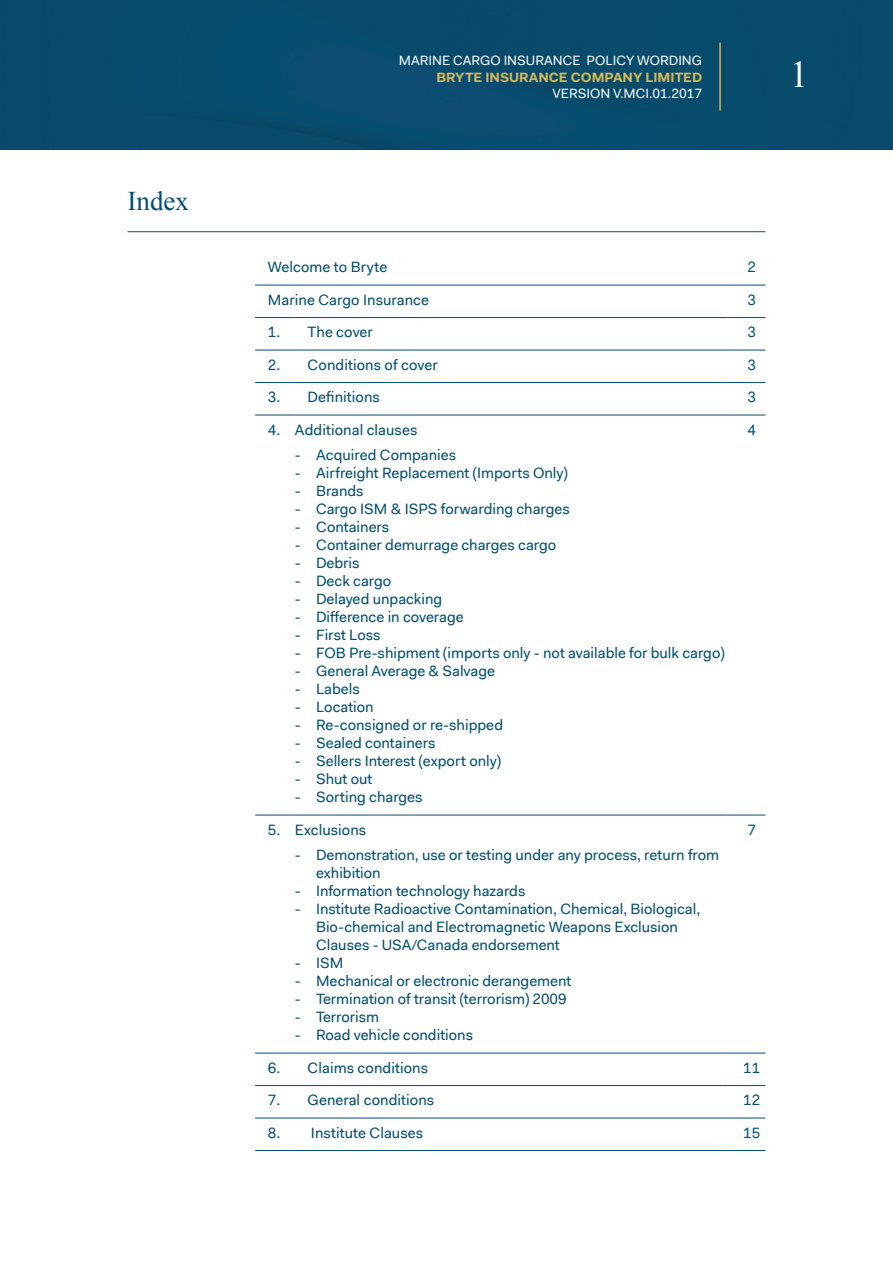
<style>
.page{position:relative;width:893px;height:1263px;background:#fff}
.page>*{position:absolute;margin:0;border:0;box-sizing:border-box;transform-origin:0 0}
.t1{font:37.5px "Times New Roman";color:#fff}
.Index_head{font:27px "Times New Roman";color:#004e73}
._1__-_10_pt__Normal{font:15px/18px "Fakt Pro";color:#004e73}
.Table_of_Contents{font:15px "Fakt Pro";letter-spacing:.005em;color:#004e73}
.t2{font:13.5px "Fakt Pro";color:#fff}
.t3{font:700 13.5px "Fakt Pro";color:#d4b957}
</style>
<div class="page">
<div style="left:0;top:0;width:893px;height:150px;background:#084b6b"></div>
<hr style="left:719px;top:43px;width:2px;height:68px;background:#d4b957">
<hr style="left:128px;top:231px;width:637px;height:1px;background:#004e73">
<hr style="left:255px;top:285px;width:40px;height:1px;background:#004e73">
<hr style="left:295px;top:285px;width:432px;height:1px;background:#004e73">
<hr style="left:727px;top:285px;width:38px;height:1px;background:#004e73">
<hr style="left:255px;top:317px;width:40px;height:1px;background:#004e73">
<hr style="left:295px;top:317px;width:432px;height:1px;background:#004e73">
<hr style="left:727px;top:317px;width:38px;height:1px;background:#004e73">
<hr style="left:255px;top:350px;width:40px;height:1px;background:#004e73">
<hr style="left:295px;top:350px;width:432px;height:1px;background:#004e73">
<hr style="left:727px;top:350px;width:38px;height:1px;background:#004e73">
<hr style="left:255px;top:382px;width:40px;height:1px;background:#004e73">
<hr style="left:295px;top:382px;width:432px;height:1px;background:#004e73">
<hr style="left:727px;top:382px;width:38px;height:1px;background:#004e73">
<hr style="left:255px;top:415px;width:40px;height:1px;background:#004e73">
<hr style="left:295px;top:415px;width:432px;height:1px;background:#004e73">
<hr style="left:727px;top:415px;width:38px;height:1px;background:#004e73">
<hr style="left:255px;top:815px;width:40px;height:1px;background:#004e73">
<hr style="left:295px;top:815px;width:432px;height:1px;background:#004e73">
<hr style="left:727px;top:815px;width:38px;height:1px;background:#004e73">
<hr style="left:255px;top:1053px;width:40px;height:1px;background:#004e73">
<hr style="left:295px;top:1053px;width:432px;height:1px;background:#004e73">
<hr style="left:727px;top:1053px;width:38px;height:1px;background:#004e73">
<hr style="left:255px;top:1085px;width:40px;height:1px;background:#004e73">
<hr style="left:295px;top:1085px;width:432px;height:1px;background:#004e73">
<hr style="left:727px;top:1085px;width:38px;height:1px;background:#004e73">
<hr style="left:255px;top:1118px;width:40px;height:1px;background:#004e73">
<hr style="left:295px;top:1118px;width:432px;height:1px;background:#004e73">
<hr style="left:727px;top:1118px;width:38px;height:1px;background:#004e73">
<hr style="left:255px;top:1150px;width:40px;height:1px;background:#004e73">
<hr style="left:295px;top:1150px;width:432px;height:1px;background:#004e73">
<hr style="left:727px;top:1150px;width:38px;height:1px;background:#004e73">
<p class="Index_head" style="left:128px;top:183px;width:63px">Index</p>
<p class="t2" style="left:399px;top:52px;width:305px">MARINE CARGO INSURANCE POLICY WORDING</p>
<p class="t3" style="left:436px;top:68px;width:267px">BRYTE INSURANCE COMPANY LIMITED</p>
<p class="t2" style="left:552px;top:84px;width:151px">VERSION V.MCI.01.2017</p>
<p class="t1" style="left:790px;top:49px;width:20px">1</p>
<p class="Table_of_Contents" style="left:268px;top:257px;width:121px">Welcome to Bryte</p>
<p class="Table_of_Contents" style="left:747px;top:257px;width:10px">2</p>
<p class="Table_of_Contents" style="left:268px;top:290px;width:163px">Marine Cargo Insurance</p>
<p class="Table_of_Contents" style="left:747px;top:290px;width:10px">3</p>
<p class="Table_of_Contents" style="left:268px;top:322px;width:14px">1.</p>
<p class="Table_of_Contents" style="left:308px;top:322px;width:67px">The cover</p>
<p class="Table_of_Contents" style="left:747px;top:322px;width:10px">3</p>
<p class="Table_of_Contents" style="left:268px;top:355px;width:14px">2.</p>
<p class="Table_of_Contents" style="left:308px;top:355px;width:132px">Conditions of cover</p>
<p class="Table_of_Contents" style="left:747px;top:355px;width:10px">3</p>
<p class="Table_of_Contents" style="left:268px;top:387px;width:14px">3.</p>
<p class="Table_of_Contents" style="left:308px;top:387px;width:74px">Definitions</p>
<p class="Table_of_Contents" style="left:747px;top:387px;width:10px">3</p>
<p class="Table_of_Contents" style="left:268px;top:420px;width:14px">4.</p>
<p class="Table_of_Contents" style="left:295px;top:420px;width:124px">Additional clauses</p>
<p class="_1__-_10_pt__Normal" style="left:295px;top:446px;width:163px">- Acquired Companies</p>
<p class="_1__-_10_pt__Normal" style="left:295px;top:464px;width:275px">- Airfreight Replacement (Imports Only)</p>
<p class="_1__-_10_pt__Normal" style="left:295px;top:482px;width:70px">- Brands</p>
<p class="_1__-_10_pt__Normal" style="left:295px;top:500px;width:277px">- Cargo ISM &amp; ISPS forwarding charges</p>
<p class="_1__-_10_pt__Normal" style="left:295px;top:518px;width:96px">- Containers</p>
<p class="_1__-_10_pt__Normal" style="left:295px;top:536px;width:263px">- Container demurrage charges cargo</p>
<p class="_1__-_10_pt__Normal" style="left:295px;top:554px;width:66px">- Debris</p>
<p class="_1__-_10_pt__Normal" style="left:295px;top:572px;width:98px">- Deck cargo</p>
<p class="_1__-_10_pt__Normal" style="left:295px;top:590px;width:149px">- Delayed unpacking</p>
<p class="_1__-_10_pt__Normal" style="left:295px;top:608px;width:170px">- Difference in coverage</p>
<p class="_1__-_10_pt__Normal" style="left:295px;top:626px;width:87px">- First Loss</p>
<p class="_1__-_10_pt__Normal" style="left:295px;top:644px;width:431px">- FOB Pre-shipment (imports only - not available for bulk cargo)</p>
<p class="_1__-_10_pt__Normal" style="left:295px;top:662px;width:202px">- General Average &amp; Salvage</p>
<p class="_1__-_10_pt__Normal" style="left:295px;top:680px;width:66px">- Labels</p>
<p class="_1__-_10_pt__Normal" style="left:295px;top:698px;width:80px">- Location</p>
<p class="_1__-_10_pt__Normal" style="left:295px;top:716px;width:210px">- Re-consigned or re-shipped</p>
<p class="_1__-_10_pt__Normal" style="left:295px;top:734px;width:142px">- Sealed containers</p>
<p class="_1__-_10_pt__Normal" style="left:295px;top:752px;width:208px">- Sellers Interest (export only)</p>
<p class="_1__-_10_pt__Normal" style="left:295px;top:770px;width:79px">- Shut out</p>
<p class="_1__-_10_pt__Normal" style="left:295px;top:788px;width:129px">- Sorting charges</p>
<p class="Table_of_Contents" style="left:747px;top:420px;width:10px">4</p>
<p class="Table_of_Contents" style="left:268px;top:820px;width:14px">5.</p>
<p class="Table_of_Contents" style="left:295px;top:820px;width:73px">Exclusions</p>
<p class="_1__-_10_pt__Normal" style="left:316px;top:846px;width:405px;text-indent:-21px">- Demonstration, use or testing under any process, return from exhibition</p>
<p class="_1__-_10_pt__Normal" style="left:295px;top:882px;width:232px">- Information technology hazards</p>
<p class="_1__-_10_pt__Normal" style="left:316px;top:900px;width:386px;text-indent:-21px">- Institute Radioactive Contamination, Chemical, Biological,<br>Bio-chemical and Electromagnetic Weapons Exclusion<br>Clauses - USA/Canada endorsement</p>
<p class="_1__-_10_pt__Normal" style="left:295px;top:954px;width:50px">- ISM</p>
<p class="_1__-_10_pt__Normal" style="left:295px;top:972px;width:278px">- Mechanical or electronic derangement</p>
<p class="_1__-_10_pt__Normal" style="left:295px;top:990px;width:273px">- Termination of transit (terrorism) 2009</p>
<p class="_1__-_10_pt__Normal" style="left:295px;top:1008px;width:86px">- Terrorism</p>
<p class="_1__-_10_pt__Normal" style="left:295px;top:1026px;width:180px">- Road vehicle conditions</p>
<p class="Table_of_Contents" style="left:747px;top:820px;width:10px">7</p>
<p class="Table_of_Contents" style="left:268px;top:1057px;width:14px">6.</p>
<p class="Table_of_Contents" style="left:308px;top:1057px;width:122px">Claims conditions</p>
<p class="Table_of_Contents" style="left:743px;top:1057px;width:19px">11</p>
<p class="Table_of_Contents" style="left:268px;top:1090px;width:14px">7.</p>
<p class="Table_of_Contents" style="left:308px;top:1090px;width:128px">General conditions</p>
<p class="Table_of_Contents" style="left:743px;top:1090px;width:19px">12</p>
<p class="Table_of_Contents" style="left:268px;top:1122px;width:14px">8.</p>
<p class="Table_of_Contents" style="left:311px;top:1122px;width:114px">Institute Clauses</p>
<p class="Table_of_Contents" style="left:743px;top:1122px;width:19px">15</p>
</div>
